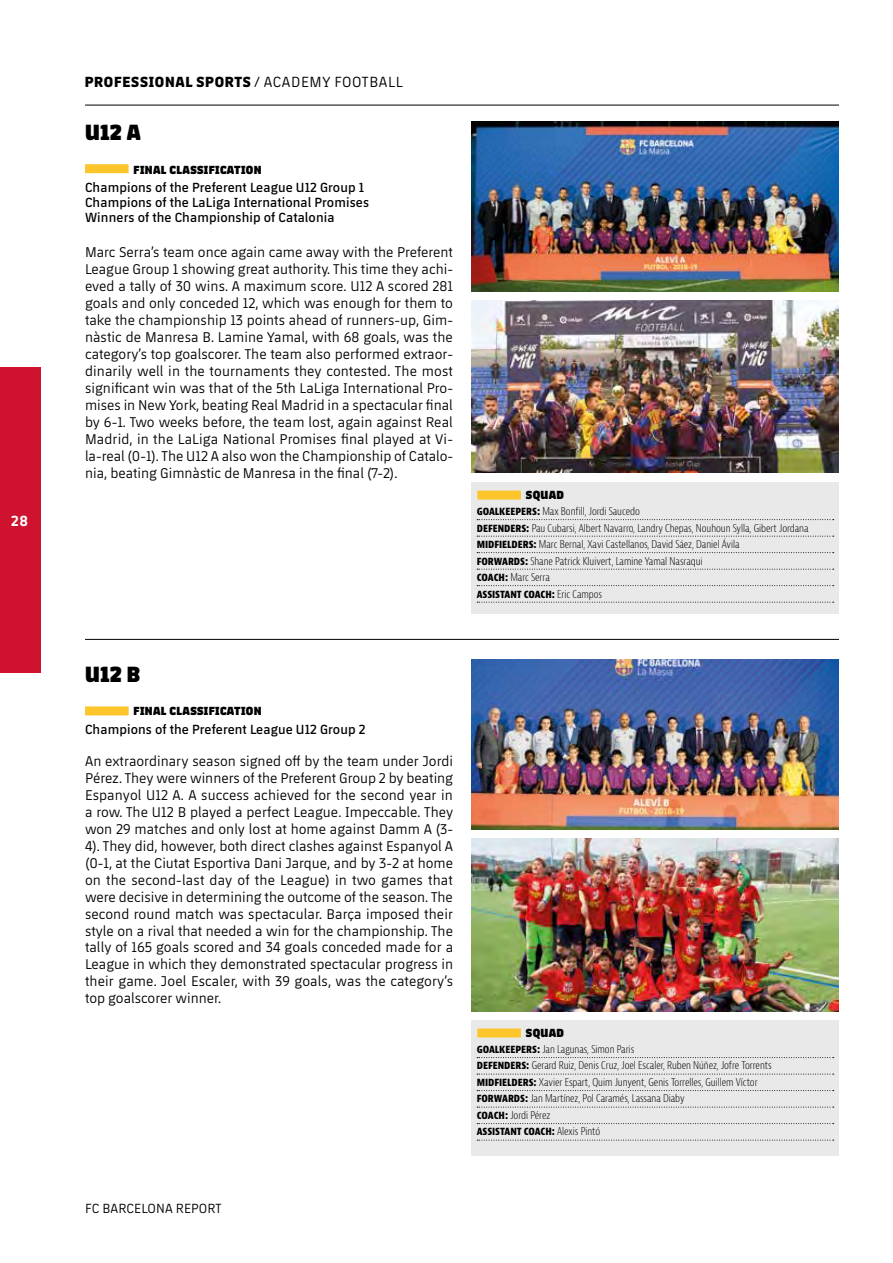
<style>
.page{position:relative;width:893px;height:1263px;background:#fff}
.page>*{position:absolute;margin:0;border:0;box-sizing:border-box;transform-origin:0 0}
.t1{font:800 22.5px "FCBARCELONA";letter-spacing:.01em;color:#000}
.t2{font:800 15px "FCBARCELONA";letter-spacing:.05em;color:#000}
.t3{font:700 15px "FCBARCELONA";color:#fff}
.t4{font:14.4px/17px "FCBARCELONA";color:#000;text-align:justify}
.t5{font:600 13.5px/15px "FCBARCELONA";letter-spacing:.01em;color:#000}
.t6{font:13.5px "FCBARCELONA";letter-spacing:.01em;color:#000}
.t7{font:800 12px "FCBARCELONA";letter-spacing:.03em;color:#000}
.t8{font:300 condensed 10.5px/16.5px "Bernina Sans";letter-spacing:-.005em;color:#000}
.s1{font-weight:400}
.s2{font-weight:800}
</style>
<div class="page">
<div style="left:0;top:367px;width:40px;height:305px;background:#cf122d"></div>
<img style="left:471px;top:122px;width:368px;height:169px">
<img style="left:471px;top:659px;width:368px;height:170px">
<img style="left:471px;top:301px;width:368px;height:171px">
<hr style="left:85px;top:639px;width:754px;height:1px;background:#000">
<img style="left:471px;top:838px;width:368px;height:173px">
<div style="left:471px;top:482px;width:368px;height:131px;background:#e9e9e9"></div>
<div style="left:471px;top:1020px;width:368px;height:136px;background:#e9e9e9"></div>
<div style="left:477px;top:491px;width:44px;height:9px;background:#fdc52c"></div>
<div style="left:477px;top:1028px;width:44px;height:9px;background:#fdc52c"></div>
<div style="left:85px;top:164px;width:44px;height:9px;background:#fdc52c"></div>
<div style="left:85px;top:706px;width:44px;height:9px;background:#fdc52c"></div>
<hr style="left:85px;top:105px;width:754px;height:1px;background:#000">
<svg style="left:477px;top:519px;width:357px;height:1px"></svg>
<svg style="left:477px;top:536px;width:357px;height:1px"></svg>
<svg style="left:477px;top:552px;width:357px;height:1px"></svg>
<svg style="left:477px;top:569px;width:357px;height:1px"></svg>
<svg style="left:477px;top:585px;width:357px;height:1px"></svg>
<svg style="left:477px;top:602px;width:357px;height:1px"></svg>
<svg style="left:477px;top:1057px;width:357px;height:1px"></svg>
<svg style="left:477px;top:1074px;width:357px;height:1px"></svg>
<svg style="left:477px;top:1090px;width:357px;height:1px"></svg>
<svg style="left:477px;top:1107px;width:357px;height:1px"></svg>
<svg style="left:477px;top:1123px;width:357px;height:1px"></svg>
<svg style="left:477px;top:1140px;width:357px;height:1px"></svg>
<p class="t3" style="left:11px;top:510px;width:18px">28</p>
<p class="t2" style="left:85px;top:71px;width:320px">PROFESSIONAL SPORTS <span class="s1">/ ACADEMY FOOTBALL</span></p>
<h1 class="t1" style="left:85px;top:115px;width:57px">U12 A</h1>
<p class="t7" style="left:134px;top:161px;width:129px">FINAL CLASSIFICATION</p>
<p class="t5" style="left:85px;top:179px;width:286px">Champions of the Preferent League U12 Group 1<br>Champions of the LaLiga International Promises<br>Winners of the Championship of Catalonia</p>
<p class="t4" style="left:85px;top:243px;width:370px">Marc Serra’s team once again came away with the Preferent League Group 1 showing great authority. This time they achi&shy;eved a tally of 30 wins. A maximum score. U12 A scored 281 goals and only conceded 12, which was enough for them to take the championship 13 points ahead of runners-up, Gim&shy;nàstic de Manresa B. Lamine Yamal, with 68 goals, was the category’s top goalscorer. The team also performed extraor&shy;dinarily well in the tournaments they contested. The most significant win was that of the 5th LaLiga International Pro&shy;mises in New York, beating Real Madrid in a spectacular final by 6-1. Two weeks before, the team lost, again against Real Madrid, in the LaLiga National Promises final played at Vi&shy;la-real (0-1). The U12 A also won the Championship of Catalo&shy;nia, beating Gimnàstic de Manresa in the final (7-2).</p>
<p class="t7" style="left:526px;top:486px;width:40px">SQUAD</p>
<p class="t8" style="left:477px;top:503px;width:333px"><span class="s2">GOALKEEPERS:</span> Max Bonfill, Jordi Saucedo<br><span class="s2">DEFENDERS:</span> Pau Cubarsi, Albert Navarro, Landry Chepas, Nouhoun Sylla, Gibert Jordana <span class="s2">MIDFIELDERS:</span> Marc Bernal, Xavi Castellanos, David Sáez, Daniel Ávila<br><span class="s2">FORWARDS:</span> Shane Patrick Kluivert, Lamine Yamal Nasraqui<br><span class="s2">COACH:</span> Marc Serra<br><span class="s2">ASSISTANT COACH:</span> Eric Campos</p>
<h1 class="t1" style="left:85px;top:657px;width:56px">U12 B</h1>
<p class="t7" style="left:134px;top:702px;width:129px">FINAL CLASSIFICATION</p>
<p class="t5" style="left:85px;top:721px;width:282px">Champions of the Preferent League U12 Group 2</p>
<p class="t4" style="left:85px;top:752px;width:370px">An extraordinary season signed off by the team under Jordi Pérez. They were winners of the Preferent Group 2 by beating Espanyol U12 A. A success achieved for the second year in a row. The U12 B played a perfect League. Impeccable. They won 29 matches and only lost at home against Damm A (3- 4). They did, however, both direct clashes against Espanyol A (0-1, at the Ciutat Esportiva Dani Jarque, and by 3-2 at home on the second-last day of the League) in two games that were decisive in determining the outcome of the season. The second round match was spectacular. Barça imposed their style on a rival that needed a win for the championship. The tally of 165 goals scored and 34 goals conceded made for a League in which they demonstrated spectacular progress in their game. Joel Escaler, with 39 goals, was the category’s top goalscorer winner.</p>
<p class="t7" style="left:526px;top:1024px;width:40px">SQUAD</p>
<p class="t8" style="left:477px;top:1041px;width:297px"><span class="s2">GOALKEEPERS:</span> Jan Lagunas, Simon Paris<br><span class="s2">DEFENDERS:</span> Gerard Ruiz, Denis Cruz, Joel Escaler, Ruben Núñez, Jofre Torrents <span class="s2">MIDFIELDERS:</span> Xavier Espart, Quim Junyent, Genis Torrelles, Guillem Víctor <span class="s2">FORWARDS:</span> Jan Martínez, Pol Caramés, Lassana Diaby<br><span class="s2">COACH:</span> Jordi Pérez<br><span class="s2">ASSISTANT COACH:</span> Alexis Pintó</p>
<p class="t6" style="left:85px;top:1199px;width:138px">FC BARCELONA REPORT</p>
</div>
